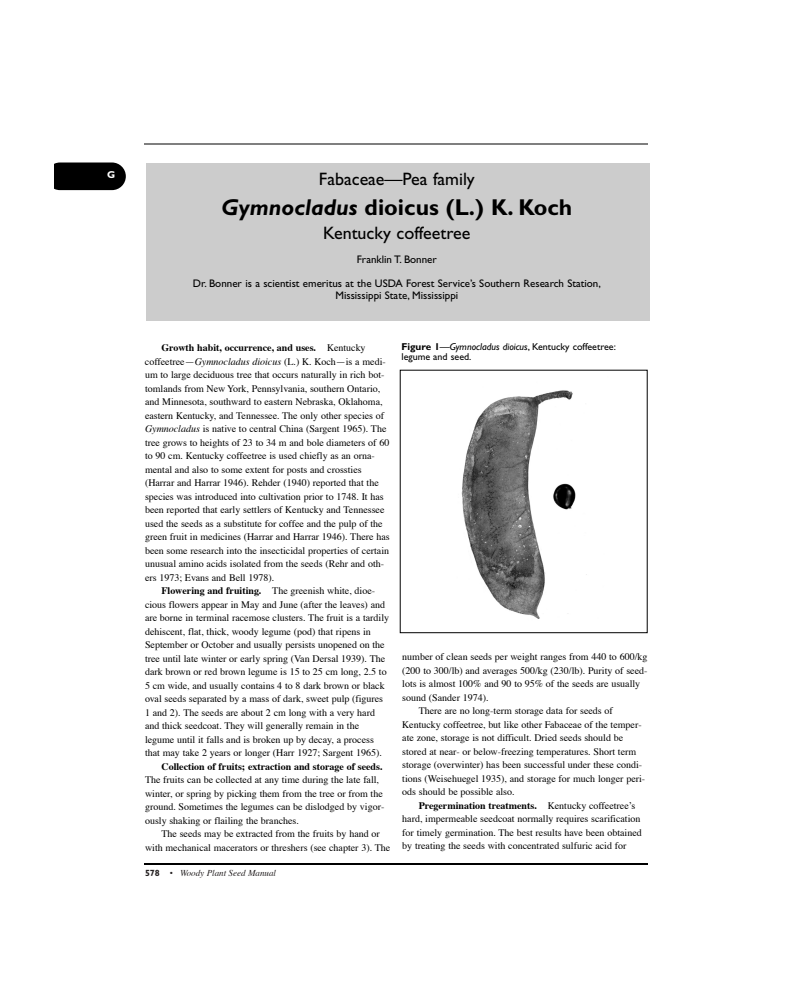
<style>
.page{position:relative;width:792px;height:1008px;background:#fff}
.page>*{position:absolute;margin:0;border:0;box-sizing:border-box;transform-origin:0 0}
.t1{font:700 23px "Gill Sans";color:#000}
.t2{font:18px "Gill Sans";color:#000}
.t3{font:11px/24px "Gill Sans";color:#000;text-align:center}
.t4{font:10px/13.5px "Times";color:#000}
.t5{font:700 10px "Times";color:#000}
.t6{font:10px/10px "Gill Sans";color:#000}
.t7{font:700 10px "Gill Sans";color:#fff}
.t8{font:italic 9px "Times";color:#231f20}
.s1{font-style:italic}
.s2{font-weight:700}
.s3{font-family:"Gill Sans";font-weight:700;font-style:normal}
.s4{font-family:"Gill Sans";font-style:normal}
.s5{font-weight:400}
</style>
<div class="page">
<hr style="left:144px;top:144px;width:504px;height:1px;background:#000">
<hr style="left:144px;top:864px;width:504px;height:1px;background:#000">
<div style="left:54px;top:163px;width:72px;height:27px;background:#000"></div>
<div style="left:146px;top:163px;width:504px;height:157px;background:#ccc"></div>
<img style="left:461px;top:390px;width:126px;height:229px">
<p class="t7" style="left:107px;top:171px;width:10px">G</p>
<h2 class="t2" style="left:319px;top:173px;width:157px">Fabaceae—Pea family</h2>
<h1 class="t1" style="left:222px;top:200px;width:352px"><span class="s1">Gymnocladus</span> dioicus (L.) K. Koch</h1>
<h2 class="t2" style="left:323px;top:227px;width:149px">Kentucky coffeetree</h2>
<p class="t3" style="left:193px;top:249px;width:409px">Franklin T. Bonner<br>Dr. Bonner is a scientist emeritus at the USDA Forest Service’s Southern Research Station,</p>
<p class="t3" style="left:335px;top:285px;width:124px">Mississippi State, Mississippi</p>
<p class="t4" style="left:145px;top:342px;width:246px;text-indent:16px"><span class="s2">Growth habit, occurrence, and uses.</span> Kentucky coffeetree—<span class="s1">Gymnocladus dioicus</span> (L.) K. Koch—is a medi&shy;um to large deciduous tree that occurs naturally in rich bot&shy;tomlands from New York, Pennsylvania, southern Ontario, and Minnesota, southward to eastern Nebraska, Oklahoma, eastern Kentucky, and Tennessee. The only other species of <span class="s1">Gymnocladus</span> is native to central China (Sargent 1965). The tree grows to heights of 23 to 34 m and bole diameters of 60 to 90 cm. Kentucky coffeetree is used chiefly as an orna&shy;mental and also to some extent for posts and crossties (Harrar and Harrar 1946). Rehder (1940) reported that the species was introduced into cultivation prior to 1748. It has been reported that early settlers of Kentucky and Tennessee used the seeds as a substitute for coffee and the pulp of the green fruit in medicines (Harrar and Harrar 1946). There has been some research into the insecticidal properties of certain unusual amino acids isolated from the seeds (Rehr and oth&shy;ers 1973; Evans and Bell 1978).</p>
<p class="t4" style="left:145px;top:585px;width:246px;text-indent:16px"><span class="s2">Flowering and fruiting.</span> The greenish white, dioe&shy;cious flowers appear in May and June (after the leaves) and are borne in terminal racemose clusters. The fruit is a tardily dehiscent, flat, thick, woody legume (pod) that ripens in September or October and usually persists unopened on the tree until late winter or early spring (Van Dersal 1939). The dark brown or red brown legume is 15 to 25 cm long, 2.5 to 5 cm wide, and usually contains 4 to 8 dark brown or black oval seeds separated by a mass of dark, sweet pulp (figures 1 and 2). The seeds are about 2 cm long with a very hard and thick seedcoat. They will generally remain in the legume until it falls and is broken up by decay, a process that may take 2 years or longer (Harr 1927; Sargent 1965).</p>
<p class="t5" style="left:161px;top:762px;width:223px">Collection of fruits; extraction and storage of seeds.</p>
<p class="t4" style="left:145px;top:774px;width:241px">The fruits can be collected at any time during the late fall, winter, or spring by picking them from the tree or from the ground. Sometimes the legumes can be dislodged by vigor&shy;ously shaking or flailing the branches.</p>
<p class="t4" style="left:145px;top:828px;width:247px;text-indent:16px">The seeds may be extracted from the fruits by hand or with mechanical macerators or threshers (see chapter 3). The</p>
<p class="t8" style="left:145px;top:869px;width:133px"><span class="s3">578</span> <span class="s4">•</span> Woody Plant Seed Manual</p>
<p class="t6" style="left:402px;top:343px;width:216px"><span class="s2">Figure 1</span>—<span class="s1">Gymnocladus dioicus</span>, Kentucky coffeetree: legume and seed.</p>
<p class="t4" style="left:402px;top:651px;width:247px">number of clean seeds per weight ranges from 440 to 600/kg</p>
<p class="t4" style="left:402px;top:665px;width:247px">(200 to 300/lb) and averages 500/kg (230/lb). Purity of seed-</p>
<p class="t4" style="left:402px;top:678px;width:239px">lots is almost 100% and 90 to 95% of the seeds are usually</p>
<p class="t4" style="left:402px;top:692px;width:88px">sound (Sander 1974).</p>
<p class="t4" style="left:419px;top:705px;width:196px">There are no long-term storage data for seeds of</p>
<p class="t4" style="left:402px;top:719px;width:241px">Kentucky coffeetree, but like other Fabaceae of the temper-</p>
<p class="t4" style="left:402px;top:732px;width:222px">ate zone, storage is not difficult. Dried seeds should be</p>
<p class="t4" style="left:402px;top:746px;width:235px">stored at near- or below-freezing temperatures. Short term</p>
<p class="t4" style="left:402px;top:759px;width:241px">storage (overwinter) has been successful under these condi-</p>
<p class="t4" style="left:402px;top:773px;width:244px">tions (Weisehuegel 1935), and storage for much longer peri-</p>
<p class="t4" style="left:402px;top:786px;width:114px">ods should be possible also.</p>
<p class="t5" style="left:419px;top:801px;width:218px">Pregermination treatments. <span class="s5">Kentucky coffeetree’s</span></p>
<p class="t4" style="left:402px;top:813px;width:240px">hard, impermeable seedcoat normally requires scarification</p>
<p class="t4" style="left:402px;top:827px;width:241px">for timely germination. The best results have been obtained</p>
<p class="t4" style="left:402px;top:840px;width:226px">by treating the seeds with concentrated sulfuric acid for</p>
</div>
